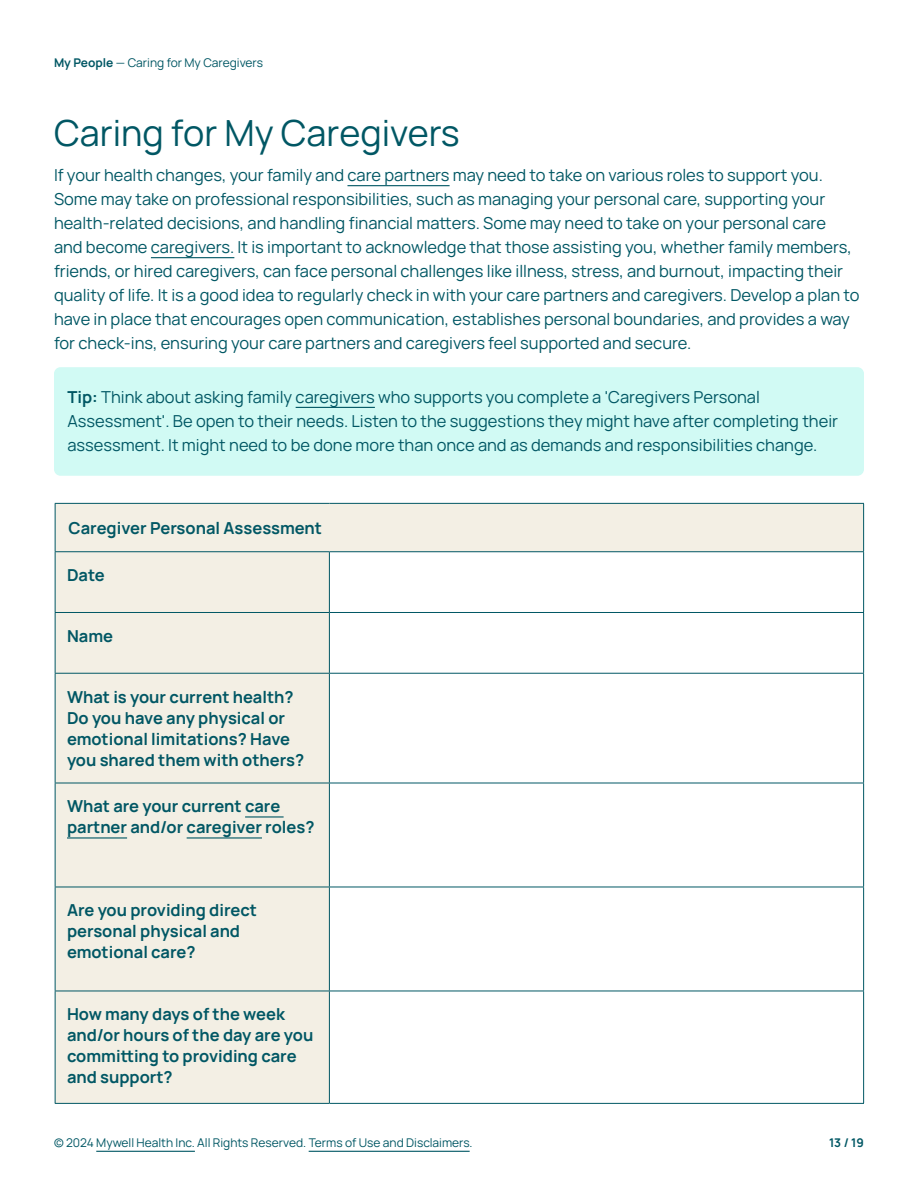
<style>
.page{position:relative;width:918px;height:1188px;background:#fff}
.page>*{position:absolute;margin:0;border:0;box-sizing:border-box;transform-origin:0 0}
.t1{font:36px "Manrope";color:#015764}
.t2{font:16.5px/24px "Manrope";color:#015764}
.t3{font:700 16.5px/21px "Manrope";color:#015764}
.t4{font:12px "Manrope";color:#015764}
.t5{font:700 12px "Manrope";color:#015764}
.s1{font-weight:700}
</style>
<div class="page">
<hr style="left:96px;top:1151px;width:99px;height:1px;background:#015764">
<hr style="left:309px;top:1151px;width:161px;height:1px;background:#015764">
<hr style="left:347px;top:185px;width:103px;height:1px;background:#015764">
<hr style="left:151px;top:257px;width:83px;height:1px;background:#015764">
<div style="left:54px;top:367px;width:810px;height:109px;background:#d1faf4;border-radius:6px"></div>
<hr style="left:296px;top:407px;width:79px;height:1px;background:#015764">
<svg style="left:56px;top:504px;width:807px;height:599px"></svg>
<hr style="left:55px;top:552px;width:1px;height:60px;background:#015764">
<hr style="left:329px;top:552px;width:1px;height:60px;background:#015764">
<hr style="left:863px;top:552px;width:1px;height:60px;background:#015764">
<hr style="left:55px;top:612px;width:274px;height:1px;background:#015764">
<hr style="left:55px;top:613px;width:1px;height:60px;background:#015764">
<hr style="left:329px;top:612px;width:535px;height:1px;background:#015764">
<hr style="left:329px;top:613px;width:1px;height:60px;background:#015764">
<hr style="left:863px;top:613px;width:1px;height:60px;background:#015764">
<hr style="left:55px;top:673px;width:274px;height:1px;background:#015764">
<hr style="left:55px;top:674px;width:1px;height:109px;background:#015764">
<hr style="left:329px;top:673px;width:535px;height:1px;background:#015764">
<hr style="left:329px;top:674px;width:1px;height:109px;background:#015764">
<hr style="left:863px;top:674px;width:1px;height:109px;background:#015764">
<hr style="left:55px;top:783px;width:274px;height:1px;background:#015764">
<hr style="left:55px;top:783px;width:1px;height:104px;background:#015764">
<hr style="left:329px;top:783px;width:535px;height:1px;background:#015764">
<hr style="left:329px;top:783px;width:1px;height:104px;background:#015764">
<hr style="left:863px;top:783px;width:1px;height:104px;background:#015764">
<hr style="left:55px;top:887px;width:274px;height:1px;background:#015764">
<hr style="left:55px;top:887px;width:1px;height:104px;background:#015764">
<hr style="left:329px;top:887px;width:535px;height:1px;background:#015764">
<hr style="left:329px;top:887px;width:1px;height:104px;background:#015764">
<hr style="left:863px;top:887px;width:1px;height:104px;background:#015764">
<hr style="left:55px;top:991px;width:274px;height:1px;background:#015764">
<hr style="left:55px;top:991px;width:1px;height:112px;background:#015764">
<hr style="left:329px;top:991px;width:535px;height:1px;background:#015764">
<hr style="left:329px;top:991px;width:1px;height:112px;background:#015764">
<hr style="left:863px;top:991px;width:1px;height:112px;background:#015764">
<hr style="left:55px;top:1103px;width:274px;height:1px;background:#015764">
<hr style="left:329px;top:1103px;width:535px;height:1px;background:#015764">
<hr style="left:55px;top:503px;width:274px;height:1px;background:#015764">
<hr style="left:55px;top:504px;width:1px;height:47px;background:#015764">
<hr style="left:329px;top:503px;width:535px;height:1px;background:#015764">
<hr style="left:863px;top:504px;width:1px;height:47px;background:#015764">
<hr style="left:55px;top:551px;width:274px;height:1px;background:#015764">
<hr style="left:329px;top:551px;width:535px;height:1px;background:#015764">
<hr style="left:245px;top:816px;width:39px;height:2px;background:#015764">
<hr style="left:67px;top:837px;width:60px;height:2px;background:#015764">
<hr style="left:187px;top:837px;width:75px;height:2px;background:#015764">
<p class="t4" style="left:54px;top:54px;width:211px"><span class="s1">My People</span> — Caring for My Caregivers</p>
<h1 class="t1" style="left:54px;top:108px;width:407px">Caring for My Caregivers</h1>
<p class="t2" style="left:54px;top:162px;width:807px">If your health changes, your family and care partners may need to take on various roles to support you.<br>Some may take on professional responsibilities, such as managing your personal care, supporting your health-related decisions, and handling financial matters. Some may need to take on your personal care<br>and become caregivers. It is important to acknowledge that those assisting you, whether family members, friends, or hired caregivers, can face personal challenges like illness, stress, and burnout, impacting their quality of life. It is a good idea to regularly check in with your care partners and caregivers. Develop a plan to have in place that encourages open communication, establishes personal boundaries, and provides a way for check-ins, ensuring your care partners and caregivers feel supported and secure.</p>
<p class="t2" style="left:68px;top:384px;width:772px"><span class="s1">Tip:</span> Think about asking family caregivers who supports you complete a 'Caregivers Personal<br>Assessment'. Be open to their needs. Listen to the suggestions they might have after completing their assessment. It might need to be done more than once and as demands and responsibilities change.</p>
<p class="t3" style="left:69px;top:517px;width:255px">Caregiver Personal Assessment</p>
<p class="t3" style="left:67px;top:564px;width:39px">Date</p>
<p class="t3" style="left:67px;top:625px;width:47px">Name</p>
<p class="t3" style="left:67px;top:686px;width:239px">What is your current health?<br>Do you have any physical or emotional limitations? Have you shared them with others?</p>
<p class="t3" style="left:67px;top:795px;width:249px">What are your current care partner and/or caregiver roles?</p>
<p class="t3" style="left:67px;top:899px;width:192px">Are you providing direct personal physical and emotional care?</p>
<p class="t3" style="left:67px;top:1003px;width:248px">How many days of the week and/or hours of the day are you committing to providing care and support?</p>
<p class="t4" style="left:54px;top:1134px;width:420px">© 2024 Mywell Health Inc. All Rights Reserved. Terms of Use and Disclaimers.</p>
<p class="t5" style="left:829px;top:1134px;width:36px">13 / 19</p>
</div>
